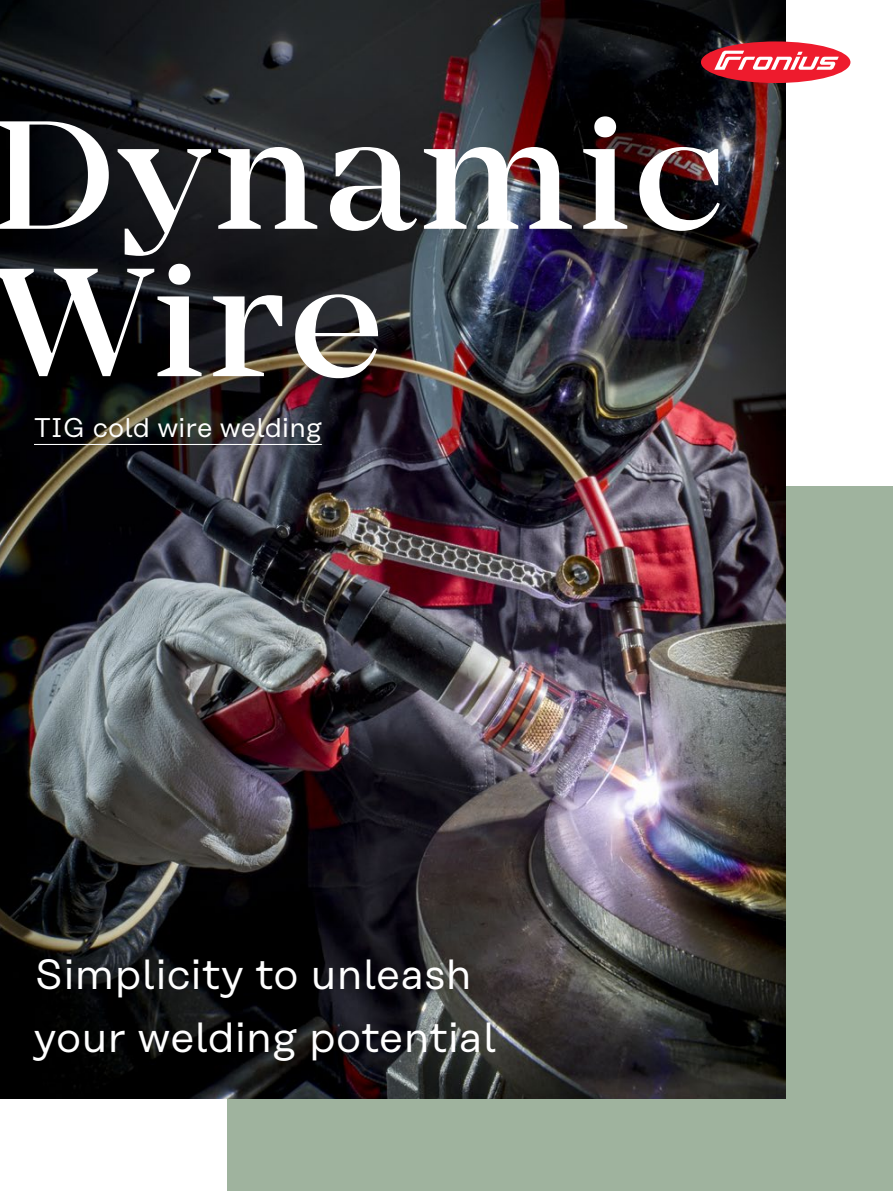
<style>
.page{position:relative;width:893px;height:1191px;background:#fff}
.page>*{position:absolute;margin:0;border:0;box-sizing:border-box;transform-origin:0 0}
.t1{font:500 160.35px/147.3px "Mirador";letter-spacing:.02em;color:#fff}
.t2{font:42.15px/63.3px "Rational Text";letter-spacing:.01em;color:#fff}
.t3{font:27px "Rational Text";letter-spacing:.01em;color:#fff}
</style>
<div class="page">
<div style="left:227px;top:486px;width:666px;height:705px;background:#9fb39e"></div>
<img style="left:0;top:0;width:785px;height:1098px">
<hr style="left:34px;top:444px;width:288px;height:1px;background:#fff">
<div style="left:701px;top:41px;width:149px;height:42px;background:#ee1b2d;border-radius:50%"></div>
<svg style="left:714px;top:51px;width:125px;height:19px"></svg>
<h1 class="t1" style="left:-7px;top:103px;width:734px">Dynamic<br>Wire</h1>
<p class="t3" style="left:34px;top:412px;width:289px">TIG cold wire welding</p>
<p class="t2" style="left:34px;top:942px;width:464px">Simplicity to unleash your welding potential</p>
</div>
